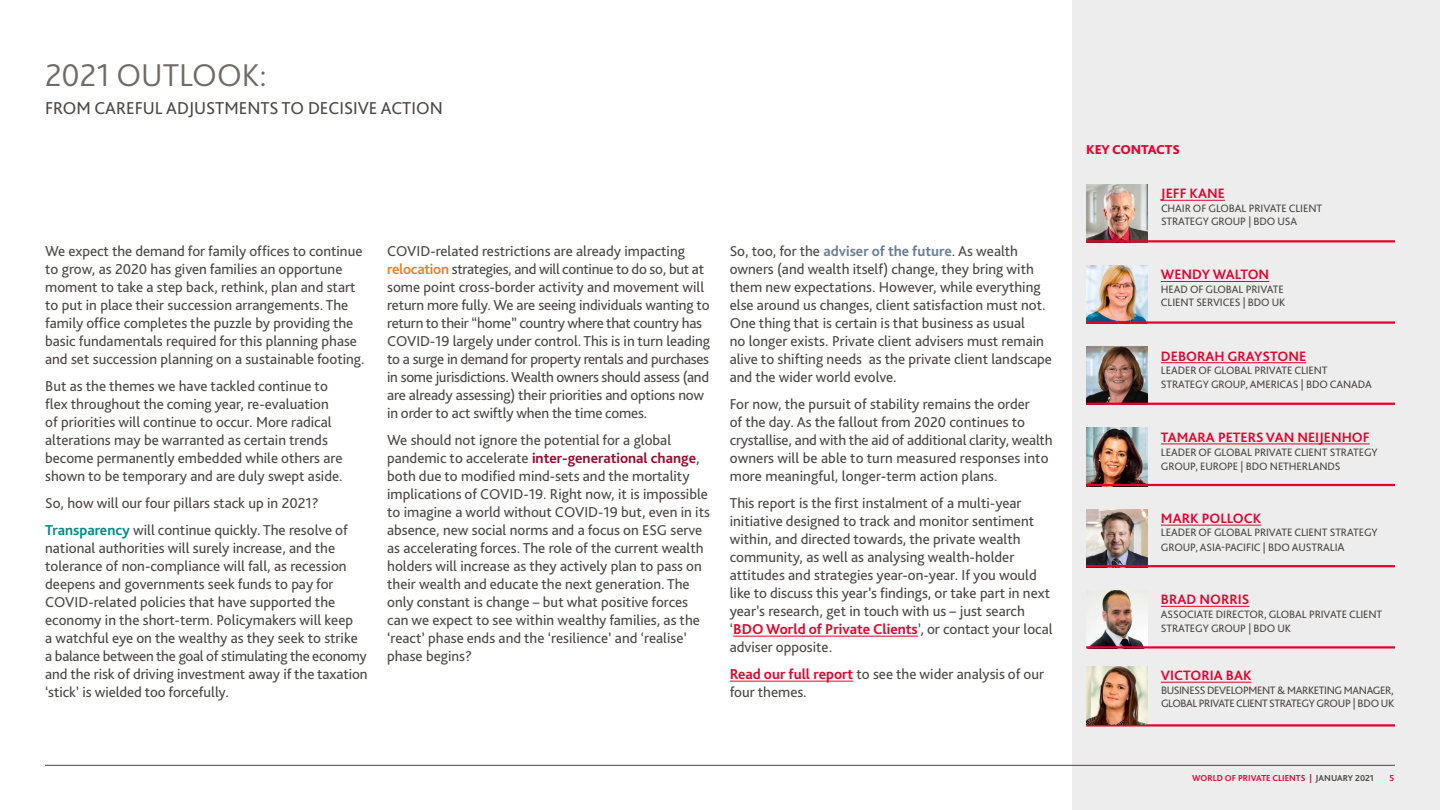
<style>
.page{position:relative;width:1440px;height:810px;background:#fff}
.page>*{position:absolute;margin:0;border:0;box-sizing:border-box;transform-origin:0 0}
.t1{font:300 33px "Bliss Pro";color:#6e6b68}
.t2{font:18px "Bliss Pro";color:#494643}
.t3{font:15px/18px "Bliss Pro";color:#494643}
.t4{font:700 14.25px "Bliss Pro";color:#e4032e}
.t5{font:800 13.5px "Bliss Pro";letter-spacing:-.015em;color:#e4032e}
.t6{font:11.25px/14.4px "Bliss Pro";letter-spacing:-.01em;color:#494643}
.t7{font:11.25px/13.5px "Bliss Pro";letter-spacing:-.035em;color:#494643}
.t8{font:700 9px "Bliss Pro";color:#e4032e}
.s1{font-weight:700;color:#008b88}
.s2{font-weight:700;color:#e1852a}
.s3{font-weight:700;color:#990a2c}
.s4{font-weight:700;color:#697d93}
.s5{font-weight:700;color:#e4032e}
.s6{font-size:12px}
.s7{color:#494643}
</style>
<div class="page">
<div style="left:1072px;top:0;width:368px;height:810px;background:#eeedee"></div>
<hr style="left:45px;top:765px;width:1350px;height:1px;background:#494643">
<hr style="left:733px;top:636px;width:185px;height:1px;background:#e4032e">
<hr style="left:730px;top:681px;width:123px;height:1px;background:#e4032e">
<img style="left:1086px;top:347px;width:62px;height:56px">
<hr style="left:1161px;top:362px;width:145px;height:1px;background:#e4032e">
<hr style="left:1086px;top:403px;width:309px;height:2px;background:#e4032e">
<img style="left:1086px;top:509px;width:62px;height:56px">
<hr style="left:1161px;top:525px;width:100px;height:1px;background:#e4032e">
<hr style="left:1086px;top:565px;width:309px;height:2px;background:#e4032e">
<img style="left:1086px;top:266px;width:62px;height:55px">
<hr style="left:1161px;top:281px;width:108px;height:1px;background:#e4032e">
<hr style="left:1086px;top:321px;width:309px;height:3px;background:#e4032e">
<img style="left:1086px;top:428px;width:62px;height:56px">
<hr style="left:1161px;top:444px;width:209px;height:1px;background:#e4032e">
<hr style="left:1086px;top:484px;width:309px;height:2px;background:#e4032e">
<img style="left:1086px;top:590px;width:62px;height:56px">
<hr style="left:1161px;top:606px;width:88px;height:1px;background:#e4032e">
<hr style="left:1086px;top:646px;width:309px;height:3px;background:#e4032e">
<img style="left:1086px;top:184px;width:62px;height:56px">
<hr style="left:1161px;top:200px;width:64px;height:1px;background:#e4032e">
<hr style="left:1086px;top:240px;width:309px;height:2px;background:#e4032e">
<hr style="left:1086px;top:724px;width:309px;height:3px;background:#e4032e">
<hr style="left:1161px;top:682px;width:91px;height:1px;background:#e4032e">
<img style="left:1086px;top:666px;width:62px;height:58px">
<h1 class="t1" style="left:45px;top:54px;width:223px">2021 OUTLOOK:</h1>
<p class="t2" style="left:45px;top:97px;width:399px">FROM CAREFUL ADJUSTMENTS TO DECISIVE ACTION</p>
<p class="t3" style="left:45px;top:242px;width:321px">We expect the demand for family offices to continue to grow, as 2020 has given families an opportune moment to take a step back, rethink, plan and start to put in place their succession arrangements. The family office completes the puzzle by providing the basic fundamentals required for this planning phase and set succession planning on a sustainable footing.</p>
<p class="t3" style="left:45px;top:377px;width:299px">But as the themes we have tackled continue to flex throughout the coming year, re-evaluation of priorities will continue to occur. More radical alterations may be warranted as certain trends become permanently embedded while others are shown to be temporary and are duly swept aside.</p>
<p class="t3" style="left:45px;top:489px;width:304px;line-height:27px">So, how will our four pillars stack up in 2021?<br><span class="s1">Transparency</span> will continue quickly. The resolve of</p>
<p class="t3" style="left:45px;top:539px;width:324px">national authorities will surely increase, and the tolerance of non-compliance will fall, as recession deepens and governments seek funds to pay for COVID-related policies that have supported the economy in the short-term. Policymakers will keep<br>a watchful eye on the wealthy as they seek to strike a balance between the goal of stimulating the economy and the risk of driving investment away if the taxation ‘stick’ is wielded too forcefully.</p>
<p class="t3" style="left:387px;top:242px;width:324px">COVID-related restrictions are already impacting <span class="s2">relocation</span> strategies, and will continue to do so, but at some point cross-border activity and movement will return more fully. We are seeing individuals wanting to return to their “home” country where that country has COVID-19 largely under control. This is in turn leading to a surge in demand for property rentals and purchases in some jurisdictions. Wealth owners should assess (and are already assessing) their priorities and options now in order to act swiftly when the time comes.</p>
<p class="t3" style="left:387px;top:431px;width:324px">We should not ignore the potential for a global pandemic to accelerate <span class="s3">inter-generational change</span>, both due to modified mind-sets and the mortality implications of COVID-19. Right now, it is impossible to imagine a world without COVID-19 but, even in its absence, new social norms and a focus on ESG serve as accelerating forces. The role of the current wealth holders will increase as they actively plan to pass on their wealth and educate the next generation. The only constant is change – but what positive forces can we expect to see within wealthy families, as the ‘react’ phase ends and the ‘resilience’ and ‘realise’ phase begins?</p>
<p class="t3" style="left:730px;top:242px;width:324px">So, too, for the <span class="s4">adviser of the future</span>. As wealth owners (and wealth itself) change, they bring with them new expectations. However, while everything else around us changes, client satisfaction must not.<br>One thing that is certain is that business as usual<br>no longer exists. Private client advisers must remain alive to shifting needs as the private client landscape and the wider world evolve.</p>
<p class="t3" style="left:730px;top:395px;width:324px">For now, the pursuit of stability remains the order<br>of the day. As the fallout from 2020 continues to crystallise, and with the aid of additional clarity, wealth owners will be able to turn measured responses into more meaningful, longer-term action plans.</p>
<p class="t3" style="left:730px;top:494px;width:324px">This report is the first instalment of a multi-year initiative designed to track and monitor sentiment within, and directed towards, the private wealth community, as well as analysing wealth-holder attitudes and strategies year-on-year. If you would like to discuss this year’s findings, or take part in next year’s research, get in touch with us – just search ‘<span class="s5">BDO World of Private Clients</span>’, or contact your local adviser opposite.</p>
<p class="t3" style="left:730px;top:665px;width:316px"><span class="s5">Read our full report</span> to see the wider analysis of our four themes.</p>
<p class="t5" style="left:1086px;top:141px;width:95px">KEY CONTACTS</p>
<p class="t4" style="left:1161px;top:185px;width:65px">JEFF KANE</p>
<p class="t6" style="left:1161px;top:201px;width:163px;line-height:13.5px">CHAIR OF GLOBAL PRIVATE CLIENT<br>STRATEGY GROUP | BDO USA</p>
<p class="t4" style="left:1161px;top:266px;width:110px">WENDY WALTON</p>
<p class="t6" style="left:1161px;top:282px;width:126px;line-height:13.5px">HEAD OF GLOBAL PRIVATE<br>CLIENT SERVICES | BDO UK</p>
<p class="t4" style="left:1161px;top:347px;width:147px">DEBORAH GRAYSTONE</p>
<p class="t6" style="left:1161px;top:363px;width:212px">LEADER OF GLOBAL PRIVATE CLIENT<br>STRATEGY GROUP, AMERICAS | BDO CANADA</p>
<p class="t4" style="left:1161px;top:428px;width:210px">TAMARA PETERS VAN NEIJENHOF</p>
<p class="t6" style="left:1161px;top:445px;width:218px">LEADER OF GLOBAL PRIVATE CLIENT STRATEGY<br>GROUP, EUROPE | BDO NETHERLANDS</p>
<p class="t4" style="left:1161px;top:509px;width:102px">MARK POLLOCK</p>
<p class="t6" style="left:1161px;top:525px;width:218px">LEADER OF GLOBAL PRIVATE CLIENT STRATEGY<br>GROUP, ASIA-PACIFIC | BDO AUSTRALI<span class="s6">A</span></p>
<p class="t4" style="left:1161px;top:591px;width:90px">BRAD NORRIS</p>
<p class="t6" style="left:1161px;top:606px;width:223px">ASSOCIATE DIRECTOR, GLOBAL PRIVATE CLIENT<br>STRATEGY GROUP | BDO UK</p>
<p class="t4" style="left:1161px;top:667px;width:92px">VICTORIA BAK</p>
<p class="t7" style="left:1161px;top:683px;width:235px">BUSINESS DEVELOPMENT &amp; MARKETING MANAGER,<br>GLOBAL PRIVATE CLIENT STRATEGY GROUP | BDO UK</p>
<p class="t8" style="left:1192px;top:772px;width:183px">WORLD OF PRIVATE CLIENTS | <span class="s7">JANUARY 2021</span></p>
<p class="t8" style="left:1390px;top:772px;width:6px">5</p>
</div>
